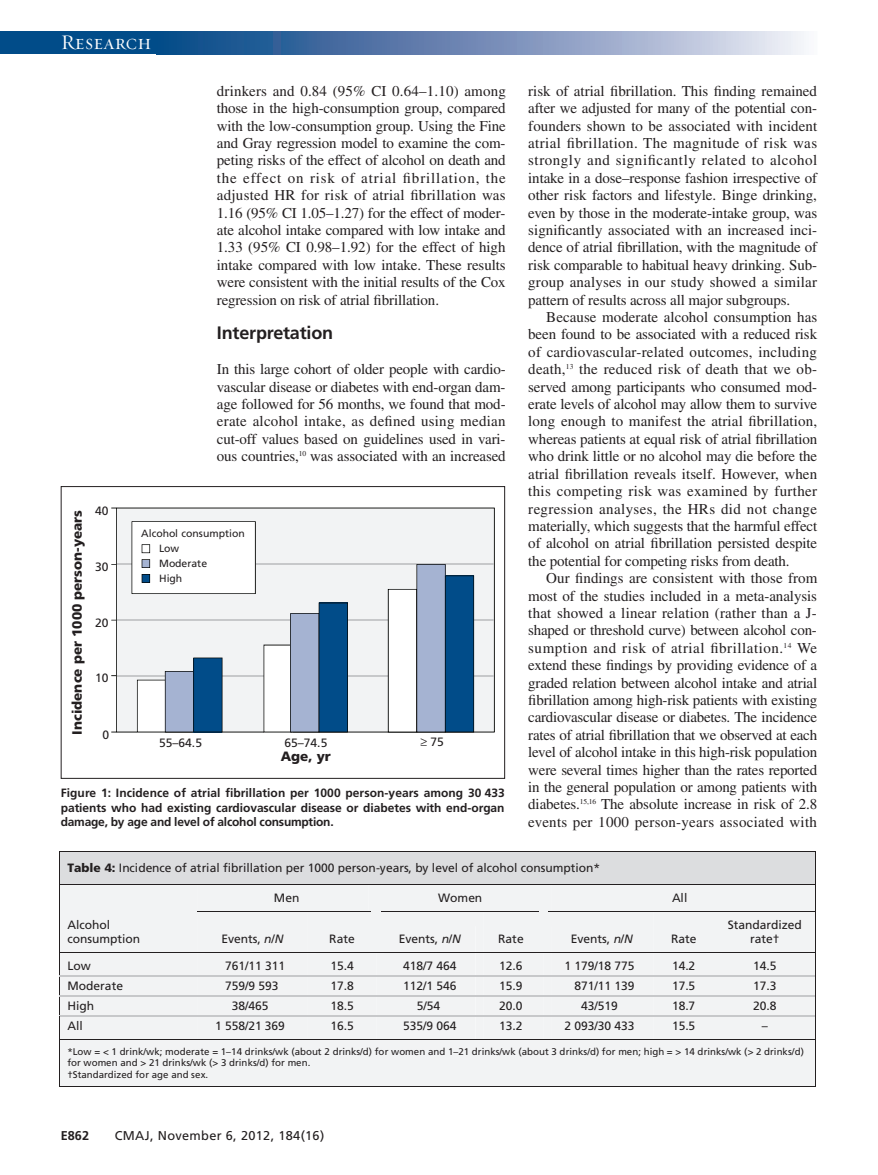
<style>
.page{position:relative;width:878px;height:1175px;background:#fff}
.page>*{position:absolute;margin:0;border:0;box-sizing:border-box;transform-origin:0 0}
.t1{font:21px "Requiem Display HTF Small Caps";letter-spacing:.005em;color:#fff}
.t2{font:700 18px "Frutiger LT Std";letter-spacing:-.01em;color:#231f20}
.t3{font:15px/17.4px "Times LT Std";letter-spacing:-.01em;color:#231f20;text-align:justify}
.t4{font:900 13.5px "Frutiger";color:#231f20}
.t5{font:12.75px "Frutiger LT Std";letter-spacing:.025em;color:#231f20}
.t6{font:700 12.75px "Frutiger LT Std";color:#231f20}
.t7{font:12px/14.4px "Frutiger";color:#231f20}
.t8{font:700 12px/14.2px "Frutiger LT Std";letter-spacing:-.02em;color:#231f20;text-align:justify}
.t9{font:10.5px/15.5px "Frutiger";letter-spacing:-.005em;color:#231f20}
.t10{font:9.75px/11.6px "Frutiger";color:#231f20}
.s1{font-weight:900}
.s2{font-style:italic}
</style>
<div class="page">
<div style="left:0;top:32px;width:164px;height:22px;background:#014c89"></div>
<svg style="left:164px;top:32px;width:640px;height:22px;background:#7692ba"></svg>
<div style="left:117px;top:507px;width:378px;height:225px;background:#f2f3f4"></div>
<hr style="left:117px;top:564px;width:377px;height:1px;background:#c7c8ca">
<hr style="left:117px;top:620px;width:377px;height:1px;background:#c7c8ca">
<hr style="left:117px;top:675px;width:377px;height:1px;background:#c7c8ca">
<svg style="left:111px;top:507px;width:6px;height:225px"></svg>
<svg style="left:263px;top:602px;width:85px;height:130px"></svg>
<svg style="left:388px;top:564px;width:86px;height:168px"></svg>
<svg style="left:137px;top:657px;width:85px;height:75px"></svg>
<svg style="left:131px;top:521px;width:125px;height:73px"></svg>
<div style="left:61px;top:486px;width:444px;height:292px;border:1px solid #231f20"></div>
<svg style="left:59px;top:851px;width:757px;height:236px"></svg>
<h1 class="t1" style="left:61px;top:30px;width:92px">Research</h1>
<p class="t3" style="left:217px;top:84px;width:290px">drinkers and 0.84 (95% CI 0.64–1.10) among those in the high-consumption group, compared with the low-consumption group. Using the Fine and Gray regression model to examine the com&shy;peting risks of the effect of alcohol on death and the effect on risk of atrial fibrillation, the adjusted HR for risk of atrial fibrillation was 1.16 (95% CI 1.05–1.27) for the effect of moder&shy;ate alcohol intake compared with low intake and 1.33 (95% CI 0.98–1.92) for the effect of high intake compared with low intake. These results were consistent with the initial results of the Cox regression on risk of atrial fibrillation.</p>
<p class="t2" style="left:217px;top:326px;width:118px">Interpretation</p>
<p class="t3" style="left:217px;top:362px;width:290px">In this large cohort of older people with cardio&shy;vascular disease or diabetes with end-organ dam&shy;age followed for 56 months, we found that mod&shy;erate alcohol intake, as defined using median cut-off values based on guidelines used in vari&shy;ous countries,<sup>10</sup> was associated with an increased</p>
<p class="t3" style="left:528px;top:84px;width:290px">risk of atrial fibrillation. This finding remained after we adjusted for many of the potential con&shy;founders shown to be associated with incident atrial fibrillation. The magnitude of risk was strongly and significantly related to alcohol intake in a dose–response fashion irrespective of other risk factors and lifestyle. Binge drinking, even by those in the moderate-intake group, was significantly associated with an increased inci&shy;dence of atrial fibrillation, with the magnitude of risk comparable to habitual heavy drinking. Sub&shy;group analyses in our study showed a similar pattern of results across all major subgroups.</p>
<p class="t3" style="left:528px;top:310px;width:290px;text-indent:18px">Because moderate alcohol consumption has been found to be associated with a reduced risk of cardiovascular-related outcomes, including death,<sup>13</sup> the reduced risk of death that we ob - served among participants who consumed mod&shy;erate levels of alcohol may allow them to survive long enough to manifest the atrial fibrillation, whereas patients at equal risk of atrial fibrillation who drink little or no alcohol may die before the atrial fibrillation reveals itself. However, when this competing risk was examined by further regression analyses, the HRs did not change materially, which suggests that the harmful effect of alcohol on atrial fibrillation persisted despite the potential for competing risks from death.</p>
<p class="t3" style="left:528px;top:571px;width:290px;text-indent:18px">Our findings are consistent with those from most of the studies included in a meta-analysis that showed a linear relation (rather than a J&shy;shaped or threshold curve) between alcohol con&shy;sumption and risk of atrial fibrillation.<sup>14</sup> We extend these findings by providing evidence of a graded relation between alcohol intake and atrial fibrillation among high-risk patients with existing cardiovascular disease or diabetes. The incidence rates of atrial fibrillation that we observed at each level of alcohol intake in this high-risk population were several times higher than the rates reported in the general population or among patients with diabetes.<sup>15,16</sup> The absolute increase in risk of 2.8 events per 1000 person-years associated with</p>
<p class="t7" style="left:95px;top:504px;width:15px">40</p>
<p class="t4" style="left:72px;top:734px;width:226px;rotate:-90deg">Incidence per 1000 person-years</p>
<p class="t9" style="left:141px;top:527px;width:105px">Alcohol consumption</p>
<p class="t9" style="left:159px;top:541px;width:50px">Low<br>Moderate<br>High</p>
<p class="t7" style="left:95px;top:560px;width:15px">30</p>
<p class="t7" style="left:95px;top:616px;width:15px">20</p>
<p class="t7" style="left:95px;top:672px;width:15px">10</p>
<p class="t7" style="left:102px;top:728px;width:8px">0</p>
<p class="t7" style="left:284px;top:736px;width:44px">65–74.5</p>
<p class="t7" style="left:420px;top:736px;width:25px">≥ 75</p>
<p class="t7" style="left:159px;top:736px;width:44px">55–64.5</p>
<p class="t4" style="left:281px;top:750px;width:52px">Age, yr</p>
<p class="t8" style="left:61px;top:787px;width:445px">Figure 1: Incidence of atrial fibrillation per 1000 person-years among 30 433 patients who had existing cardiovascular disease or diabetes with end-organ damage, by age and level of alcohol consumption.</p>
<p class="t7" style="left:67px;top:861px;width:534px"><span class="s1">Table 4:</span> Incidence of atrial fibrillation per 1000 person-years, by level of alcohol consumption*</p>
<p class="t7" style="left:67px;top:918px;width:74px">Alcohol consumption</p>
<p class="t7" style="left:274px;top:891px;width:27px">Men</p>
<p class="t7" style="left:438px;top:891px;width:46px">Women</p>
<p class="t7" style="left:672px;top:891px;width:17px">All</p>
<p class="t7" style="left:221px;top:932px;width:64px">Events, <span class="s2">n</span>/<span class="s2">N</span></p>
<p class="t7" style="left:329px;top:932px;width:27px">Rate</p>
<p class="t7" style="left:399px;top:932px;width:64px">Events, <span class="s2">n</span>/<span class="s2">N</span></p>
<p class="t7" style="left:498px;top:932px;width:27px">Rate</p>
<p class="t7" style="left:570px;top:932px;width:64px">Events, <span class="s2">n</span>/<span class="s2">N</span></p>
<p class="t7" style="left:671px;top:932px;width:27px">Rate</p>
<p class="t7" style="left:727px;top:918px;width:76px;text-align:center">Standardized rate†</p>
<p class="t7" style="left:67px;top:959px;width:25px">Low</p>
<p class="t7" style="left:225px;top:959px;width:62px">761/11 311</p>
<p class="t7" style="left:330px;top:959px;width:25px">15.4</p>
<p class="t7" style="left:403px;top:959px;width:55px">418/7 464</p>
<p class="t7" style="left:499px;top:959px;width:25px">12.6</p>
<p class="t7" style="left:564px;top:959px;width:71px">1 179/18 775</p>
<p class="t7" style="left:672px;top:959px;width:25px">14.2</p>
<p class="t7" style="left:753px;top:959px;width:25px">14.5</p>
<p class="t7" style="left:67px;top:979px;width:57px">Moderate</p>
<p class="t7" style="left:225px;top:979px;width:55px">759/9 593</p>
<p class="t7" style="left:330px;top:979px;width:25px">17.8</p>
<p class="t7" style="left:403px;top:979px;width:55px">112/1 546</p>
<p class="t7" style="left:499px;top:979px;width:25px">15.9</p>
<p class="t7" style="left:574px;top:979px;width:62px">871/11 139</p>
<p class="t7" style="left:672px;top:979px;width:25px">17.5</p>
<p class="t7" style="left:753px;top:979px;width:25px">17.3</p>
<p class="t7" style="left:67px;top:999px;width:28px">High</p>
<p class="t7" style="left:232px;top:999px;width:38px">38/465</p>
<p class="t7" style="left:330px;top:999px;width:25px">18.5</p>
<p class="t7" style="left:416px;top:999px;width:25px">5/54</p>
<p class="t7" style="left:499px;top:999px;width:25px">20.0</p>
<p class="t7" style="left:581px;top:999px;width:38px">43/519</p>
<p class="t7" style="left:672px;top:999px;width:25px">18.7</p>
<p class="t7" style="left:753px;top:999px;width:25px">20.8</p>
<p class="t7" style="left:67px;top:1019px;width:17px">All</p>
<p class="t7" style="left:215px;top:1019px;width:71px">1 558/21 369</p>
<p class="t7" style="left:330px;top:1019px;width:25px">16.5</p>
<p class="t7" style="left:403px;top:1019px;width:55px">535/9 064</p>
<p class="t7" style="left:499px;top:1019px;width:25px">13.2</p>
<p class="t7" style="left:564px;top:1019px;width:71px">2 093/30 433</p>
<p class="t7" style="left:672px;top:1019px;width:25px">15.5</p>
<p class="t7" style="left:761px;top:1019px;width:8px">–</p>
<p class="t10" style="left:67px;top:1046px;width:738px">*Low = &lt; 1 drink/wk; moderate = 1–14 drinks/wk (about 2 drinks/d) for women and 1–21 drinks/wk (about 3 drinks/d) for men; high = &gt; 14 drinks/wk (&gt; 2 drinks/d) for women and &gt; 21 drinks/wk (&gt; 3 drinks/d) for men.<br>†Standardized for age and sex.</p>
<p class="t6" style="left:61px;top:1130px;width:30px">E862</p>
<p class="t5" style="left:115px;top:1130px;width:211px">CMAJ, November 6, 2012, 184(16)</p>
</div>
